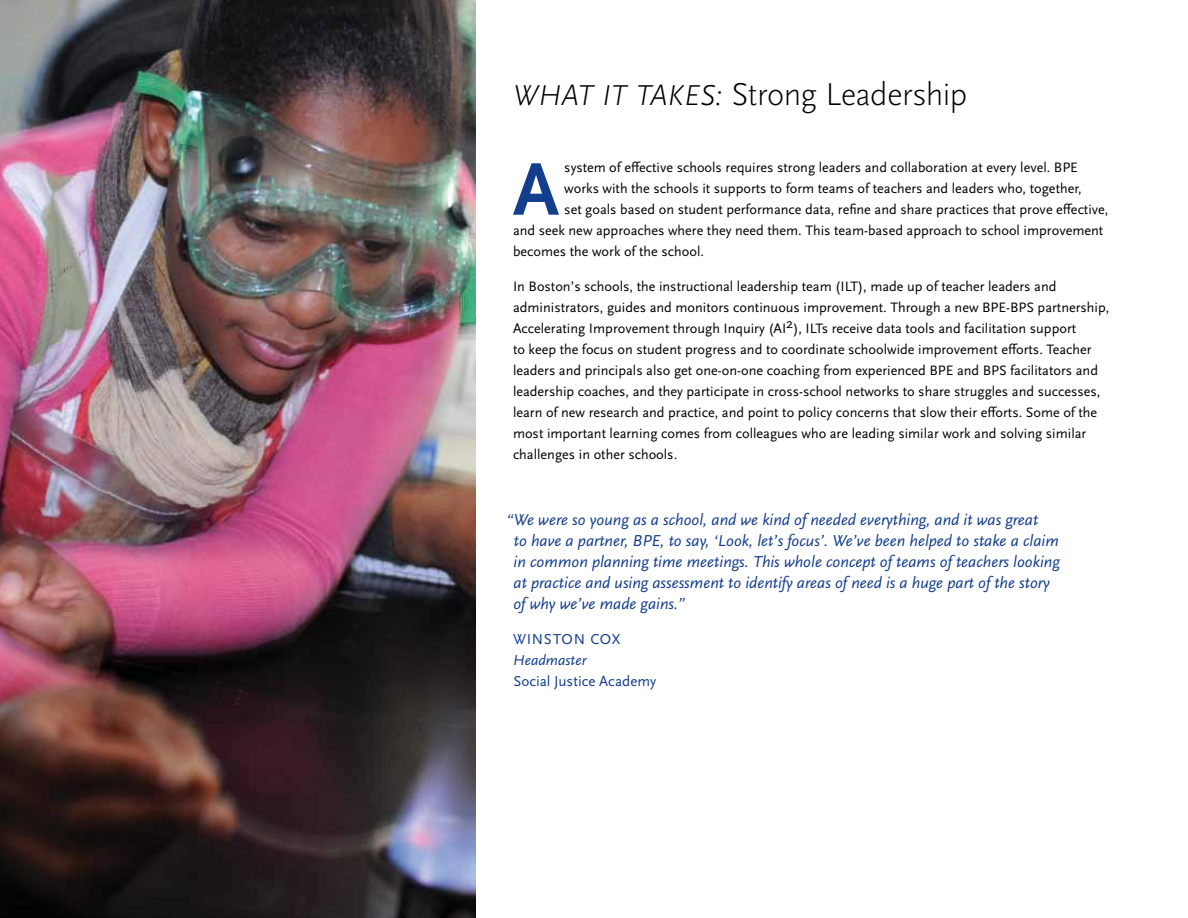
<style>
.page{position:relative;width:1188px;height:918px;background:#fff}
.page>*{position:absolute;margin:0;border:0;box-sizing:border-box;transform-origin:0 0}
.t1{font:300 33px "Scala Sans OT";letter-spacing:-.015em;color:#000}
.t2{font:italic 16.5px/21px "Scala Sans OT";color:#133d8d}
.t3{font:15px "Scala Sans OT";letter-spacing:.01em;color:#133d8d}
.t4{font:italic 15px "Scala Sans OT";color:#133d8d}
.t5{font:14.25px/21px "Scala Sans OT";color:#000}
.s1{font-style:italic;font-size:30px}
</style>
<div class="page">
<img style="left:0;top:0;width:475px;height:918px">
<svg style="left:513px;top:163px;width:46px;height:52px"></svg>
<h1 class="t1" style="left:513px;top:76px;width:456px"><span class="s1">WHAT IT TAKES:</span> Strong Leadership</h1>
<p class="t5" style="left:564px;top:158px;width:504px">system of effective schools requires strong leaders and collaboration at every level. BPE</p>
<p class="t5" style="left:564px;top:179px;width:519px">works with the schools it supports to form teams of teachers and leaders who, together,</p>
<p class="t5" style="left:564px;top:200px;width:546px">set goals based on student performance data, refine and share practices that prove effective,</p>
<p class="t5" style="left:513px;top:221px;width:592px">and seek new approaches where they need them. This team-based approach to school improvement</p>
<p class="t5" style="left:513px;top:242px;width:193px">becomes the work of the school.</p>
<p class="t5" style="left:513px;top:276px;width:598px">I n Boston’s schools, the instructional leadership team (ILT), made up of teacher leaders and administrators, guides and monitors continuous improvement. Through a new BPE-BPS partnership, Accelerating I mprovement through I nquiry (AI2), ILTs receive data tools and facilitation support<br>to keep the focus on student progress and to coordinate schoolwide improvement efforts. Teacher leaders and principals also get one-on-one coaching from experienced BPE and BPS facilitators and leadership coaches, and they participate in cross-school networks to share struggles and successes, learn of new research and practice, and point to policy concerns that slow their efforts. Some of the most important learning comes from colleagues who are leading similar work and solving similar challenges in other schools.</p>
<p class="t2" style="left:513px;top:510px;width:548px;text-indent:-7px">“We were so young as a school, and we kind of needed everything, and it was great<br>to have a partner, BPE, to say, ‘Look, let’s focus’. We’ve been helped to stake a claim in common planning time meetings. This whole concept of teams of teachers looking at practice and using assessment to identify areas of need is a huge part of the story of why we’ve made gains.”</p>
<p class="t3" style="left:513px;top:631px;width:106px">Winston Cox</p>
<p class="t4" style="left:513px;top:652px;width:75px">Headmaster</p>
<p class="t3" style="left:513px;top:673px;width:144px">Social Justice Academy</p>
</div>
